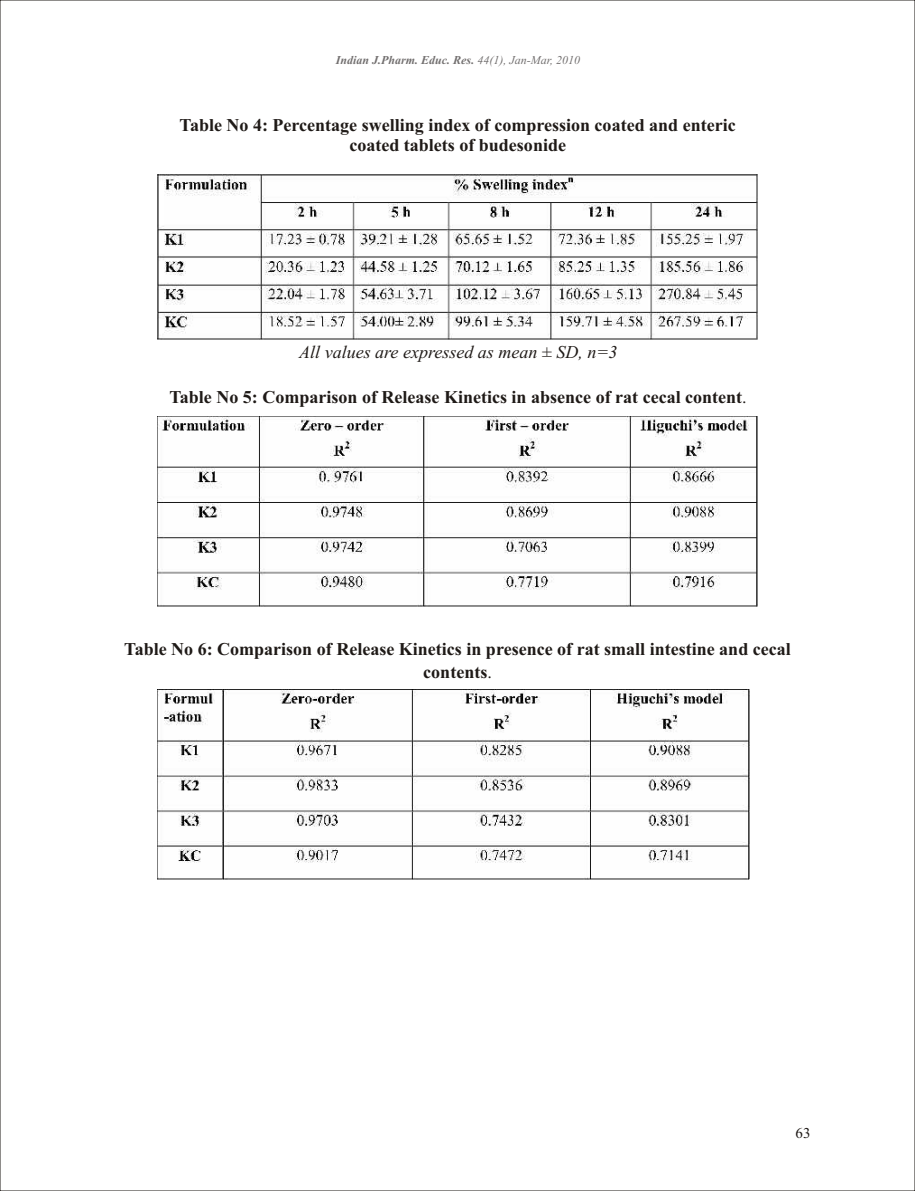
<style>
.page{position:relative;width:915px;height:1191px;background:#fff}
.page>*{position:absolute;margin:0;border:0;box-sizing:border-box;transform-origin:0 0}
.t1{font:700 18px/20px "Times New Roman";color:#1f1a17;text-align:center}
.t2{font:italic 18px "Times New Roman";color:#1f1a17}
.t3{font:15px "Times New Roman";color:#1f1a17}
.t4{font:italic 700 12px "Times New Roman";color:#737070}
.s1{font-weight:400}
</style>
<div class="page">
<img style="left:157px;top:174px;width:600px;height:165px">
<img style="left:157px;top:417px;width:600px;height:190px">
<img style="left:157px;top:689px;width:591px;height:190px">
<p class="t4" style="left:336px;top:56px;width:246px">Indian J.Pharm. Educ. Res. <span class="s1">44(1), Jan-Mar, 2010</span></p>
<p class="t1" style="left:179px;top:117px;width:557px">Table No 4: Percentage swelling index of compression coated and enteric coated tablets of budesonide</p>
<p class="t2" style="left:299px;top:345px;width:320px">All values are expressed as mean ± SD, n=3</p>
<p class="t1" style="left:169px;top:389px;width:578px">Table No 5: Comparison of Release Kinetics in absence of rat cecal content<span class="s1">.</span></p>
<p class="t1" style="left:124px;top:639px;width:667px;line-height:23.2px">Table No 6: Comparison of Release Kinetics in presence of rat small intestine and cecal contents<span class="s1">.</span></p>
<p class="t3" style="left:795px;top:1127px;width:16px">63</p>
</div>
